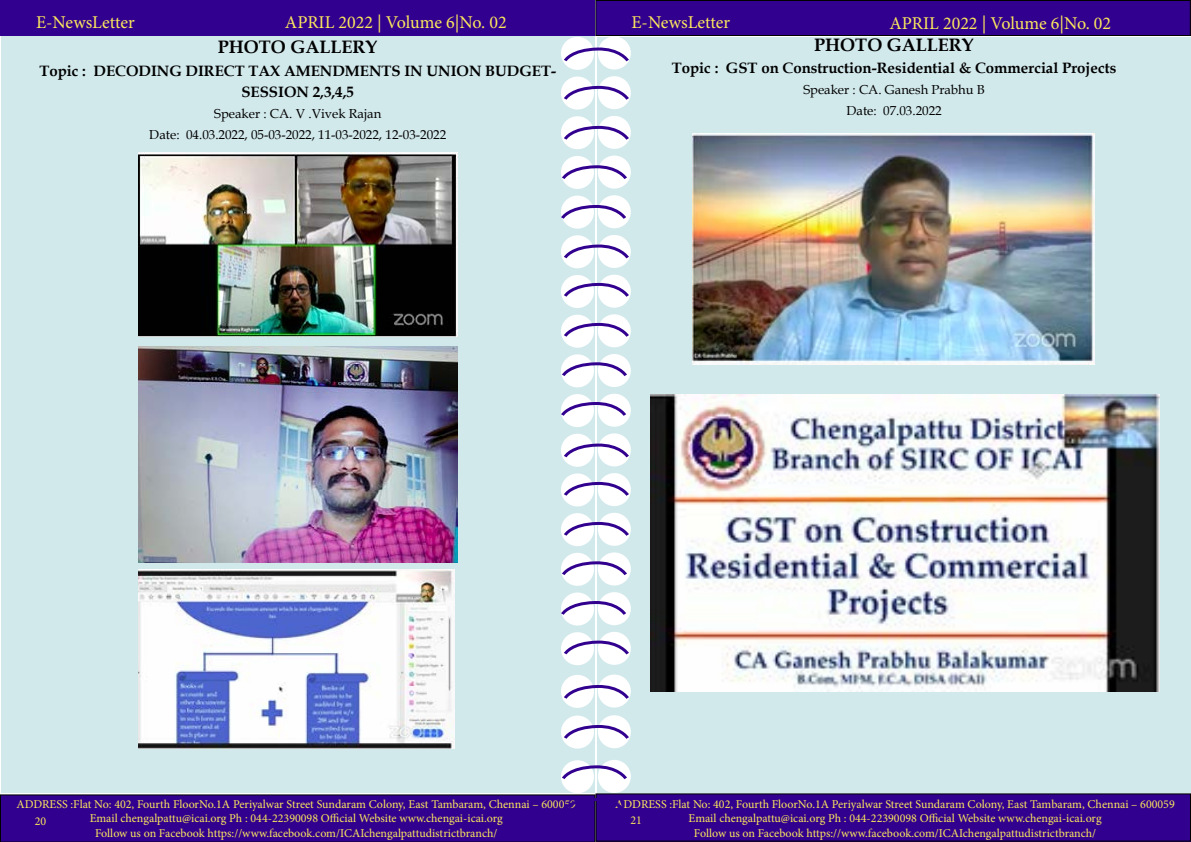
<style>
.page{position:relative;width:1191px;height:842px;background:#fff}
.page>*{position:absolute;margin:0;border:0;box-sizing:border-box;transform-origin:0 0}
.t1{font:18px "Minion Pro";color:#fce85d}
.t2{font:700 18px "Book Antiqua";color:#000}
.t3{font:700 15px/21px "Book Antiqua";color:#000;text-align:center}
.t4{font:13px/21px "Book Antiqua";color:#000;text-align:center}
.t5{font:12px/14.4px "Minion Pro";color:#fce85d;text-align:center}
</style>
<div class="page">
<div style="left:1px;top:36px;width:593px;height:757px;background:#d2e9ec"></div>
<div style="left:597px;top:37px;width:593px;height:757px;background:#d2e9ec"></div>
<div style="left:0;top:0;width:595px;height:36px;background:#32008f"></div>
<div style="left:596px;top:0;width:594px;height:36px;background:#32008f"></div>
<div style="left:595px;top:0;width:595px;height:36px;border:1px solid #000"></div>
<div style="left:596px;top:794px;width:594px;height:47px;background:#32008f"></div>
<div style="left:595px;top:793px;width:596px;height:49px;border:1px solid #000"></div>
<div style="left:598px;top:36px;width:33px;height:34px;background:#fff;border-radius:50%"></div>
<div style="left:561px;top:37px;width:33px;height:33px;background:#fff;border-radius:50%"></div>
<div style="left:598px;top:76px;width:33px;height:33px;background:#fff;border-radius:50%"></div>
<div style="left:561px;top:77px;width:33px;height:33px;background:#fff;border-radius:50%"></div>
<div style="left:598px;top:116px;width:33px;height:33px;background:#fff;border-radius:50%"></div>
<div style="left:561px;top:116px;width:33px;height:33px;background:#fff;border-radius:50%"></div>
<div style="left:598px;top:156px;width:33px;height:33px;background:#fff;border-radius:50%"></div>
<div style="left:561px;top:156px;width:33px;height:33px;background:#fff;border-radius:50%"></div>
<div style="left:598px;top:195px;width:33px;height:33px;background:#fff;border-radius:50%"></div>
<div style="left:561px;top:196px;width:33px;height:33px;background:#fff;border-radius:50%"></div>
<div style="left:598px;top:235px;width:33px;height:33px;background:#fff;border-radius:50%"></div>
<div style="left:561px;top:235px;width:33px;height:33px;background:#fff;border-radius:50%"></div>
<div style="left:598px;top:275px;width:33px;height:33px;background:#fff;border-radius:50%"></div>
<div style="left:561px;top:275px;width:33px;height:33px;background:#fff;border-radius:50%"></div>
<div style="left:598px;top:314px;width:33px;height:33px;background:#fff;border-radius:50%"></div>
<div style="left:561px;top:315px;width:33px;height:33px;background:#fff;border-radius:50%"></div>
<div style="left:598px;top:354px;width:33px;height:33px;background:#fff;border-radius:50%"></div>
<div style="left:561px;top:354px;width:33px;height:33px;background:#fff;border-radius:50%"></div>
<div style="left:598px;top:394px;width:33px;height:33px;background:#fff;border-radius:50%"></div>
<div style="left:561px;top:394px;width:33px;height:33px;background:#fff;border-radius:50%"></div>
<div style="left:598px;top:433px;width:33px;height:33px;background:#fff;border-radius:50%"></div>
<div style="left:561px;top:434px;width:33px;height:33px;background:#fff;border-radius:50%"></div>
<div style="left:598px;top:473px;width:33px;height:33px;background:#fff;border-radius:50%"></div>
<div style="left:561px;top:473px;width:33px;height:33px;background:#fff;border-radius:50%"></div>
<div style="left:598px;top:513px;width:33px;height:33px;background:#fff;border-radius:50%"></div>
<div style="left:561px;top:513px;width:33px;height:33px;background:#fff;border-radius:50%"></div>
<div style="left:598px;top:552px;width:33px;height:33px;background:#fff;border-radius:50%"></div>
<div style="left:561px;top:553px;width:33px;height:33px;background:#fff;border-radius:50%"></div>
<div style="left:598px;top:592px;width:33px;height:33px;background:#fff;border-radius:50%"></div>
<div style="left:561px;top:592px;width:33px;height:33px;background:#fff;border-radius:50%"></div>
<div style="left:598px;top:632px;width:33px;height:33px;background:#fff;border-radius:50%"></div>
<div style="left:561px;top:632px;width:33px;height:33px;background:#fff;border-radius:50%"></div>
<div style="left:598px;top:674px;width:33px;height:33px;background:#fff;border-radius:50%"></div>
<div style="left:561px;top:675px;width:33px;height:33px;background:#fff;border-radius:50%"></div>
<div style="left:598px;top:715px;width:33px;height:33px;background:#fff;border-radius:50%"></div>
<div style="left:561px;top:715px;width:33px;height:34px;background:#fff;border-radius:50%"></div>
<div style="left:598px;top:760px;width:33px;height:33px;background:#fff;border-radius:50%"></div>
<div style="left:561px;top:760px;width:33px;height:33px;background:#fff;border-radius:50%"></div>
<svg style="left:562px;top:45px;width:68px;height:19px"></svg>
<svg style="left:562px;top:441px;width:68px;height:19px"></svg>
<svg style="left:562px;top:242px;width:68px;height:19px"></svg>
<svg style="left:562px;top:638px;width:68px;height:19px"></svg>
<svg style="left:562px;top:84px;width:68px;height:18px"></svg>
<svg style="left:562px;top:480px;width:68px;height:18px"></svg>
<svg style="left:562px;top:281px;width:68px;height:18px"></svg>
<svg style="left:562px;top:683px;width:68px;height:18px"></svg>
<svg style="left:562px;top:124px;width:68px;height:18px"></svg>
<svg style="left:562px;top:520px;width:68px;height:18px"></svg>
<svg style="left:562px;top:321px;width:68px;height:18px"></svg>
<svg style="left:562px;top:723px;width:68px;height:18px"></svg>
<svg style="left:561px;top:163px;width:68px;height:18px"></svg>
<svg style="left:561px;top:559px;width:68px;height:18px"></svg>
<svg style="left:561px;top:360px;width:68px;height:18px"></svg>
<svg style="left:561px;top:763px;width:67px;height:18px"></svg>
<svg style="left:561px;top:203px;width:65px;height:18px"></svg>
<svg style="left:561px;top:599px;width:65px;height:18px"></svg>
<svg style="left:561px;top:400px;width:67px;height:18px"></svg>
<div style="left:0;top:794px;width:628px;height:48px;background:#32008f"></div>
<img style="left:139px;top:153px;width:318px;height:184px">
<img style="left:139px;top:346px;width:318px;height:216px">
<img style="left:139px;top:570px;width:315px;height:178px">
<img style="left:693px;top:133px;width:401px;height:231px">
<img style="left:650px;top:394px;width:509px;height:297px">
<h1 class="t1" style="left:36px;top:10px;width:100px">E-NewsLetter</h1>
<h1 class="t1" style="left:285px;top:10px;width:223px">APRIL 2022 | Volume 6|No. 02</h1>
<h1 class="t2" style="left:218px;top:35px;width:161px">PHOTO GALLERY</h1>
<p class="t3" style="left:39px;top:60px;width:518px">Topic : DECODING DIRECT TAX AMENDMENTS IN UNION BUDGET-<br>SESSION 2,3,4,5</p>
<p class="t4" style="left:149px;top:103px;width:298px">Speaker : CA. V .Vivek Rajan<br>Date: 04.03.2022, 05-03-2022, 11-03-2022, 12-03-2022</p>
<h1 class="t1" style="left:631px;top:10px;width:100px">E-NewsLetter</h1>
<h1 class="t1" style="left:889px;top:11px;width:223px">APRIL 2022 | Volume 6|No. 02</h1>
<h1 class="t2" style="left:814px;top:32px;width:161px">PHOTO GALLERY</h1>
<p class="t3" style="left:672px;top:58px;width:446px">Topic : GST on Construction-Residential &amp; Commercial Projects</p>
<p class="t4" style="left:803px;top:79px;width:183px">Speaker : CA. Ganesh Prabhu B<br>Date: 07.03.2022</p>
<p class="t5" style="left:16px;top:797px;width:561px">ADDRESS :Flat No: 402, Fourth FloorNo.1A Periyalwar Street Sundaram Colony, East Tambaram, Chennai – 600059<br>Email chengalpattu@icai.org Ph : 044-22390098 Official Website www.chengai-icai.org<br>Follow us on Facebook https://www.facebook.com/ICAIchengalpattudistrictbranch/</p>
<p class="t5" style="left:35px;top:814px;width:13px">20</p>
<p class="t5" style="left:615px;top:797px;width:561px">ADDRESS :Flat No: 402, Fourth FloorNo.1A Periyalwar Street Sundaram Colony, East Tambaram, Chennai – 600059<br>Email chengalpattu@icai.org Ph : 044-22390098 Official Website www.chengai-icai.org<br>Follow us on Facebook https://www.facebook.com/ICAIchengalpattudistrictbranch/</p>
<p class="t5" style="left:630px;top:813px;width:13px">21</p>
</div>
